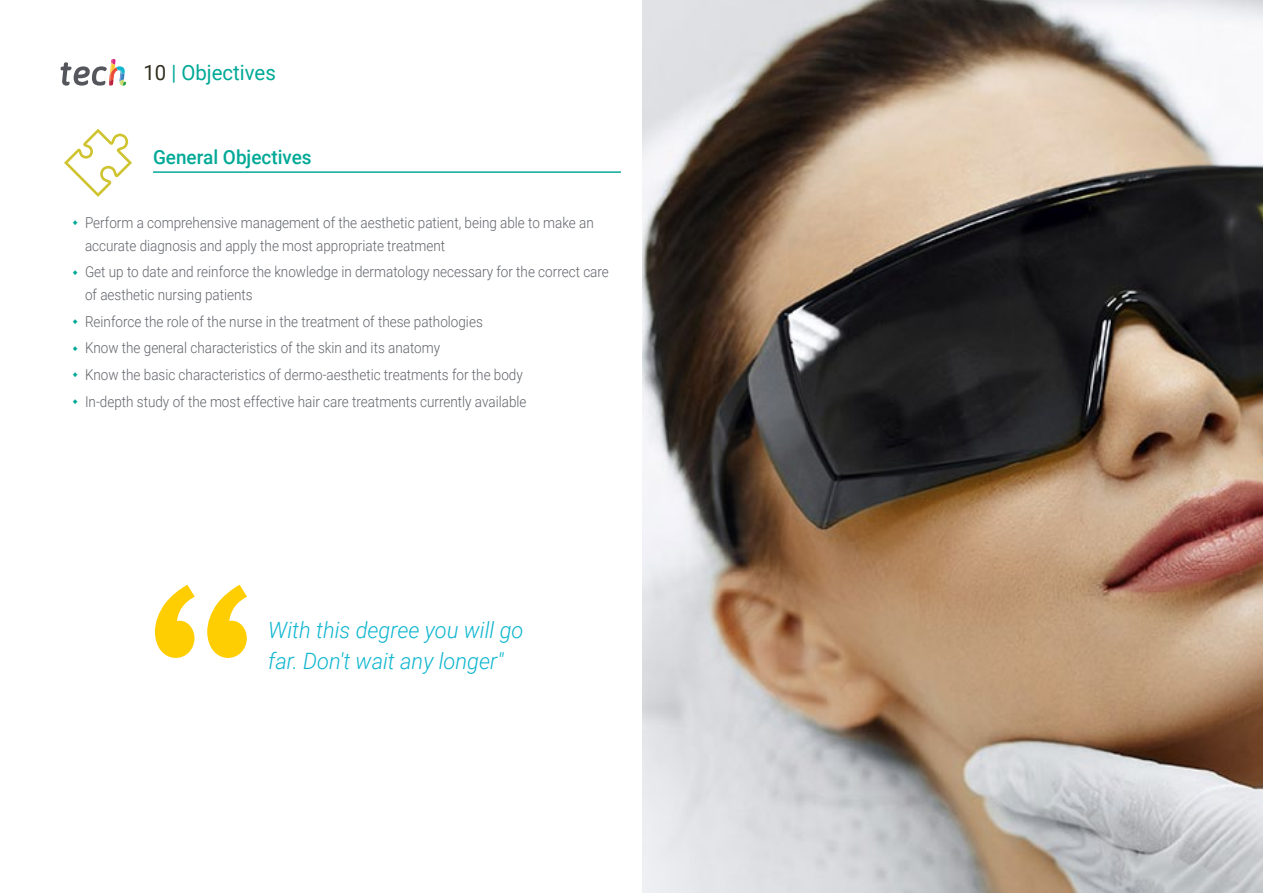
<style>
.page{position:relative;width:1263px;height:893px;background:#fff}
.page>*{position:absolute;margin:0;border:0;box-sizing:border-box;transform-origin:0 0}
.t1{font:italic 300 22.5px/31.5px "Roboto";color:#0fb6cf}
.t2{font:21px "Roboto";color:#00a996}
.t3{font:500 19.5px "Roboto";color:#00a996}
.t4{font:300 15px/26.7px "Roboto";color:#61646a;scale:.9 1}
.s1{color:#312e20}
</style>
<div class="page">
<hr style="left:153px;top:172px;width:468px;height:1px;background:#00a996">
<svg style="left:64px;top:129px;width:68px;height:68px"></svg>
<img style="left:642px;top:0;width:621px;height:893px">
<svg style="left:61px;top:59px;width:65px;height:27px"></svg>
<svg style="left:155px;top:585px;width:92px;height:73px"></svg>
<h2 class="t2" style="left:144px;top:57px;width:134px"><span class="s1">10</span> | Objectives</h2>
<h3 class="t3" style="left:153px;top:143px;width:160px">General Objectives</h3>
<p class="t4" style="left:85px;top:211px;width:567px;line-height:22.5px">Perform a comprehensive management of the aesthetic patient, being able to make an accurate diagnosis and apply the most appropriate treatment</p>
<p class="t4" style="left:85px;top:260px;width:584px;line-height:22.5px">Get up to date and reinforce the knowledge in dermatology necessary for the correct care of aesthetic nursing patients</p>
<p class="t4" style="left:85px;top:307px;width:492px">Reinforce the role of the nurse in the treatment of these pathologies<br>Know the general characteristics of the skin and its anatomy<br>Know the basic characteristics of dermo-aesthetic treatments for the body In-depth study of the most effective hair care treatments currently available</p>
<h1 class="t1" style="left:268px;top:613px;width:257px">With this degree you will go far. Don't wait any longer"</h1>
</div>
